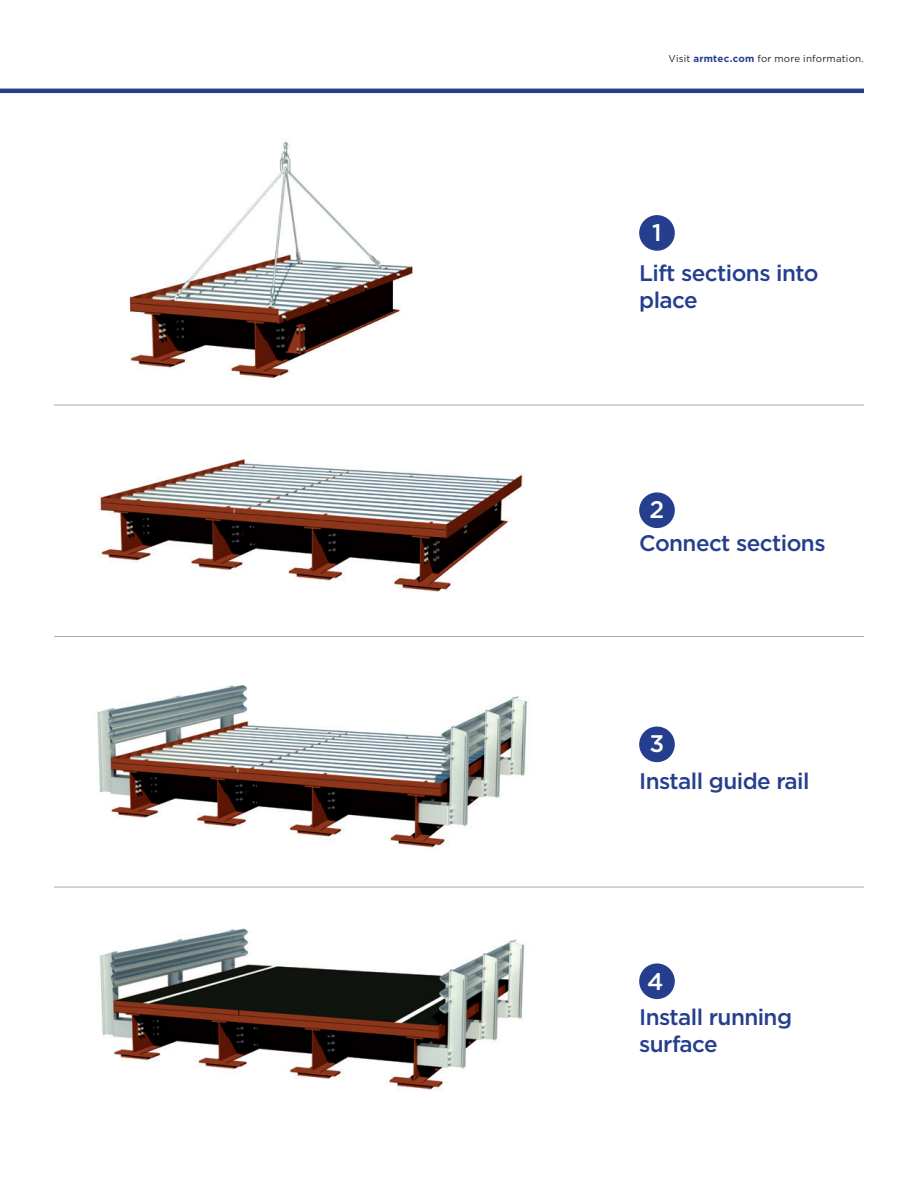
<style>
.page{position:relative;width:918px;height:1188px;background:#fff}
.page>*{position:absolute;margin:0;border:0;box-sizing:border-box;transform-origin:0 0}
.t1{font:500 24px "Gotham";color:#fff}
.t2{font:500 22.5px/27px "Gotham";letter-spacing:-.025em;color:#253e8d}
.t3{font:9.75px "Gotham";letter-spacing:.02em;color:#231f20}
.s1{font-weight:700;color:#253e8d}
</style>
<div class="page">
<hr style="left:0;top:89px;width:864px;height:4px;background:#253e8d">
<div style="left:639px;top:215px;width:36px;height:36px;background:#253e8d;border-radius:50%"></div>
<div style="left:639px;top:727px;width:36px;height:35px;background:#253e8d;border-radius:50%"></div>
<div style="left:639px;top:963px;width:36px;height:36px;background:#253e8d;border-radius:50%"></div>
<hr style="left:54px;top:405px;width:810px;height:1px;background:#a8aab0">
<hr style="left:54px;top:636px;width:810px;height:1px;background:#a8aab0">
<hr style="left:54px;top:887px;width:810px;height:1px;background:#a8aab0">
<div style="left:639px;top:492px;width:36px;height:36px;background:#253e8d;border-radius:50%"></div>
<img style="left:129px;top:142px;width:284px;height:237px">
<img style="left:100px;top:459px;width:423px;height:133px">
<img style="left:97px;top:685px;width:431px;height:163px">
<img style="left:100px;top:928px;width:425px;height:162px">
<p class="t3" style="left:669px;top:52px;width:197px">Visit <span class="s1">armtec.com</span> for more information.</p>
<p class="t1" style="left:652px;top:217px;width:11px">1</p>
<p class="t2" style="left:639px;top:259px;width:181px">Lift sections into place</p>
<p class="t1" style="left:650px;top:494px;width:16px">2</p>
<p class="t2" style="left:639px;top:529px;width:188px">Connect sections</p>
<p class="t1" style="left:650px;top:728px;width:16px">3</p>
<p class="t2" style="left:639px;top:768px;width:172px">Install guide rail</p>
<p class="t1" style="left:647px;top:965px;width:18px">4</p>
<p class="t2" style="left:639px;top:1003px;width:154px">Install running surface</p>
</div>
